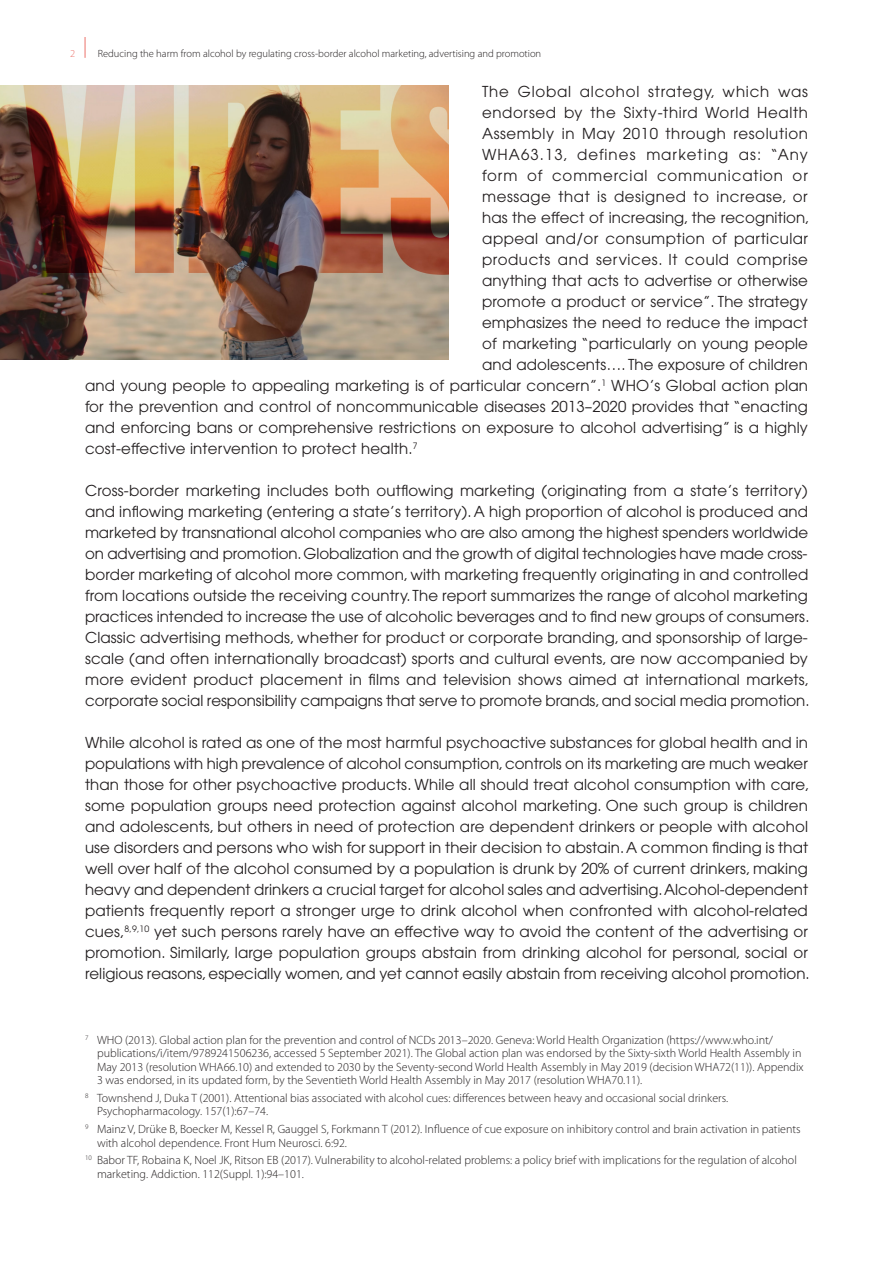
<style>
.page{position:relative;width:893px;height:1263px;background:#fff}
.page>*{position:absolute;margin:0;border:0;box-sizing:border-box;transform-origin:0 0}
.Body_text{font:15px/21px "Avant Garde";letter-spacing:.01em;color:#231f20}
.Body_text-2{font:15px "Avant Garde";letter-spacing:.04em;color:#231f20}
.Body_text-3{font:15px "Avant Garde";letter-spacing:.03em;color:#231f20}
.Body_text-4{font:15px "Avant Garde";letter-spacing:.05em;color:#231f20}
.Body_text-5{font:15px "Avant Garde";letter-spacing:.07em;color:#231f20}
.Body_text-6{font:15px "Avant Garde";letter-spacing:.06em;color:#231f20}
.Footnote{font:300 12px/13.5px "Myriad Pro";color:#231f20}
.t1{font:300 10.5px "Myriad Pro";color:#231f20}
.t2{font:300 10.5px "Myriad Pro";color:#ec716a}
</style>
<div class="page">
<svg style="left:85px;top:37px;width:1px;height:21px"></svg>
<img style="left:0;top:85px;width:448px;height:274px">
<p class="t2" style="left:70px;top:48px;width:7px">2</p>
<p class="t1" style="left:98px;top:48px;width:445px">Reducing the harm from alcohol by regulating cross-border alcohol marketing, advertising and promotion</p>
<p class="Body_text-4" style="left:482px;top:82px;width:327px">The Global alcohol strategy, which was</p>
<p class="Body_text-2" style="left:482px;top:103px;width:327px">endorsed by the Sixty-third World Health</p>
<p class="Body_text-2" style="left:482px;top:124px;width:327px">Assembly in May 2010 through resolution</p>
<p class="Body_text-5" style="left:482px;top:145px;width:327px">WHA63.13, defines marketing as: “Any</p>
<p class="Body_text-6" style="left:482px;top:166px;width:327px">form of commercial communication or</p>
<p class="Body_text-2" style="left:482px;top:187px;width:327px">message that is designed to increase, or</p>
<p class="Body_text" style="left:482px;top:207px;width:329px">has the effect of increasing, the recognition,</p>
<p class="Body_text-3" style="left:482px;top:229px;width:327px">appeal and/or consumption of particular</p>
<p class="Body_text-2" style="left:482px;top:250px;width:327px">products and services. It could comprise</p>
<p class="Body_text" style="left:482px;top:270px;width:327px">anything that acts to advertise or otherwise</p>
<p class="Body_text" style="left:482px;top:291px;width:327px">promote a product or service”. The strategy</p>
<p class="Body_text" style="left:482px;top:312px;width:327px">emphasizes the need to reduce the impact</p>
<p class="Body_text" style="left:482px;top:333px;width:327px">of marketing “particularly on young people</p>
<p class="Body_text" style="left:482px;top:354px;width:327px">and adolescents…. The exposure of children</p>
<p class="Body_text" style="left:85px;top:375px;width:724px">and young people to appealing marketing is of particular concern”.<sup>1</sup> WHO’s Global action plan</p>
<p class="Body_text" style="left:85px;top:396px;width:724px">for the prevention and control of noncommunicable diseases 2013–2020 provides that “enacting</p>
<p class="Body_text" style="left:85px;top:417px;width:724px">and enforcing bans or comprehensive restrictions on exposure to alcohol advertising” is a highly</p>
<p class="Body_text" style="left:85px;top:438px;width:334px">cost-effective intervention to protect health.<sup>7</sup></p>
<p class="Body_text" style="left:85px;top:480px;width:726px">Cross-border marketing includes both outflowing marketing (originating from a state’s territory) and inflowing marketing (entering a state’s territory). A high proportion of alcohol is produced and marketed by transnational alcohol companies who are also among the highest spenders worldwide on advertising and promotion. Globalization and the growth of digital technologies have made cross&shy;border marketing of alcohol more common, with marketing frequently originating in and controlled from locations outside the receiving country. The report summarizes the range of alcohol marketing practices intended to increase the use of alcoholic beverages and to find new groups of consumers.<br>Classic advertising methods, whether for product or corporate branding, and sponsorship of large&shy;scale (and often internationally broadcast) sports and cultural events, are now accompanied by more evident product placement in films and television shows aimed at international markets, corporate social responsibility campaigns that serve to promote brands, and social media promotion.</p>
<p class="Body_text" style="left:85px;top:732px;width:726px">While alcohol is rated as one of the most harmful psychoactive substances for global health and in populations with high prevalence of alcohol consumption, controls on its marketing are much weaker than those for other psychoactive products. While all should treat alcohol consumption with care, some population groups need protection against alcohol marketing. One such group is children and adolescents, but others in need of protection are dependent drinkers or people with alcohol use disorders and persons who wish for support in their decision to abstain. A common finding is that well over half of the alcohol consumed by a population is drunk by 20% of current drinkers, making heavy and dependent drinkers a crucial target for alcohol sales and advertising. Alcohol-dependent patients frequently report a stronger urge to drink alcohol when confronted with alcohol-related cues,<sup>8,9,10</sup> yet such persons rarely have an effective way to avoid the content of the advertising or promotion. Similarly, large population groups abstain from drinking alcohol for personal, social or religious reasons, especially women, and yet cannot easily abstain from receiving alcohol promotion.</p>
<p class="Footnote" style="left:97px;top:1033px;width:708px;text-indent:-12px"><sup>7</sup> WHO (2013). Global action plan for the prevention and control of NCDs 2013–2020. Geneva: World Health Organization (https://www.who.int/ publications/i/item/9789241506236, accessed 5 September 2021). The Global action plan was endorsed by the Sixty-sixth World Health Assembly in May 2013 (resolution WHA66.10) and extended to 2030 by the Seventy-second World Health Assembly in May 2019 (decision WHA72(11)). Appendix 3 was endorsed, in its updated form, by the Seventieth World Health Assembly in May 2017 (resolution WHA70.11).</p>
<p class="Footnote" style="left:97px;top:1091px;width:633px;text-indent:-12px"><sup>8</sup> Townshend J, Duka T (2001). Attentional bias associated with alcohol cues: differences between heavy and occasional social drinkers.<br>Psychopharmacology. 157(1):67–74.</p>
<p class="Footnote" style="left:97px;top:1122px;width:705px;text-indent:-12px"><sup>9</sup> Mainz V, Drüke B, Boecker M, Kessel R, Gauggel S, Forkmann T (2012). Influence of cue exposure on inhibitory control and brain activation in patients with alcohol dependence. Front Hum Neurosci. 6:92.</p>
<p class="Footnote" style="left:97px;top:1154px;width:701px;text-indent:-12px"><sup>10</sup> Babor TF, Robaina K, Noel JK, Ritson EB (2017). Vulnerability to alcohol-related problems: a policy brief with implications for the regulation of alcohol marketing. Addiction. 112(Suppl. 1):94–101.</p>
</div>
